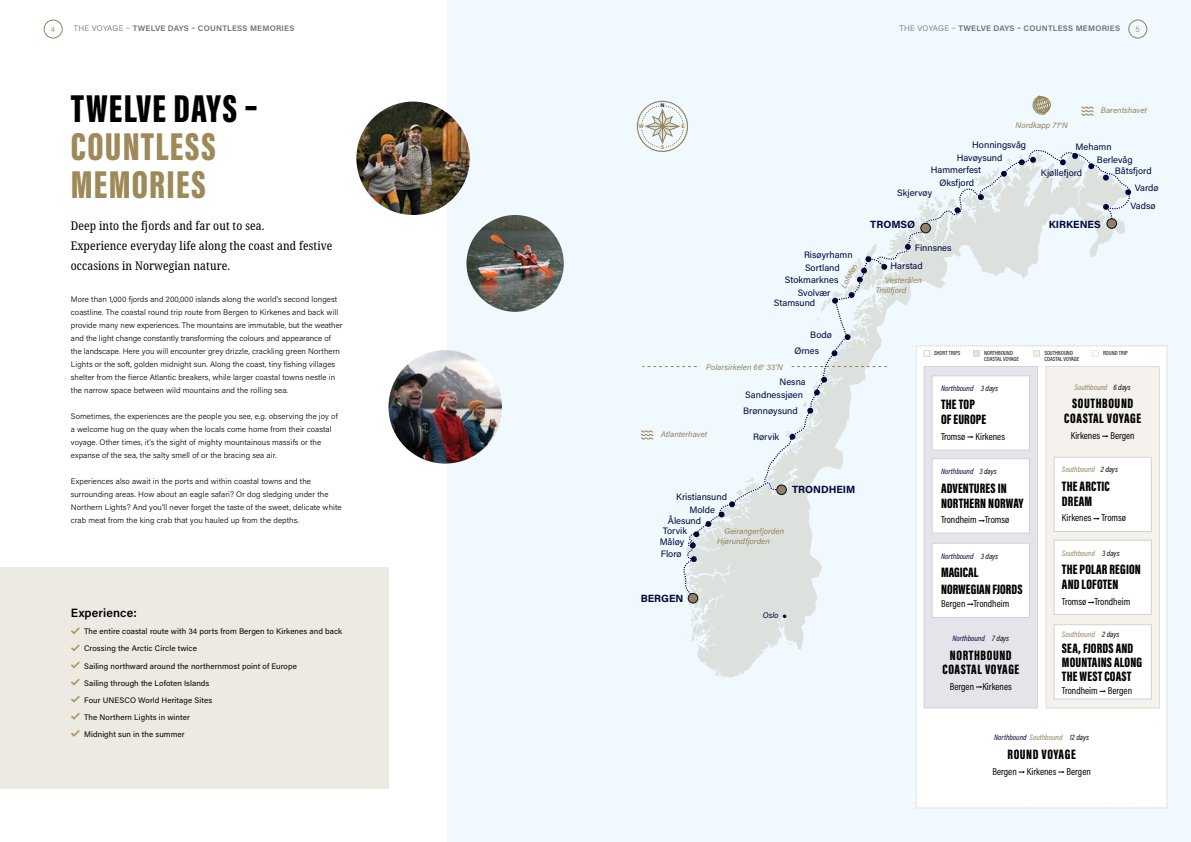
<style>
.page{position:relative;width:1191px;height:842px;background:#fff}
.page>*{position:absolute;margin:0;border:0;box-sizing:border-box;transform-origin:0 0}
.t1{font:900 40px/38px "Acumin Pro Extra Cond";letter-spacing:.03em;color:#9e8959}
.t2{font:900 40px "Acumin Pro Extra Cond";letter-spacing:.03em;color:#000}
.t3{font:900 14px/15px "Acumin Pro Extra Cond";letter-spacing:.01em;color:#000}
.t4{font:900 14px/15px "Acumin Pro Extra Cond";letter-spacing:.04em;color:#000;text-align:center}
.t5{font:condensed 12px/20px "Noto Serif";letter-spacing:.01em;color:#000}
.t6{font:600 12px "Acumin Pro";letter-spacing:.015em;color:#000}
.t7{font:700 10.4px "Acumin Pro";color:#00053e}
.t8{font:10px "Acumin Pro Cond";color:#000}
.t9{font:9.3px/13px "Acumin Pro";color:#00053e}
.t10{font:italic 8.1px/10.2px "Acumin Pro";color:#938259}
.t11{font:italic 8.1px "Acumin Pro";color:#00053e}
.t12{font:300 8px/13px "Acumin Pro";letter-spacing:.01em;color:#000}
.t13{font:8px/17.1px "Acumin Pro";letter-spacing:.01em;color:#000}
.t14{font:italic 8px "Acumin Pro Cond";color:#00053e}
.t15{font:600 8px "Acumin Pro";letter-spacing:.03em;color:#6d6e71}
.t16{font:italic 8px "Acumin Pro Cond";color:#938259}
.t17{font:300 8px "Acumin Pro";color:#938259}
.t18{font:6px/6px "Acumin Pro Cond";color:#000}
.t19{font:700 5.7px "Acumin Pro";color:#938259;scale:.93 1}
.t20{font:700 5.3px "Acumin Pro";color:#938259}
.t21{font:700 5.3px "Acumin Pro";color:#00053e}
.s1{font-weight:300}
.s2{color:#000}
.s3{color:#938259}
</style>
<div class="page">
<div style="left:44px;top:20px;width:18px;height:18px;border:1px solid #938259;border-radius:50%"></div>
<div style="left:447px;top:0;width:744px;height:842px;background:#eff9fe"></div>
<div style="left:0;top:568px;width:388px;height:221px;background:#edeae3"></div>
<img style="left:356px;top:102px;width:114px;height:113px;border-radius:57px">
<img style="left:466px;top:215px;width:98px;height:97px;border-radius:49px">
<img style="left:388px;top:350px;width:114px;height:114px;border-radius:57px">
<svg style="left:71px;top:627px;width:9px;height:7px"></svg>
<svg style="left:71px;top:644px;width:9px;height:7px"></svg>
<svg style="left:71px;top:661px;width:9px;height:7px"></svg>
<svg style="left:71px;top:678px;width:9px;height:8px"></svg>
<svg style="left:71px;top:696px;width:9px;height:7px"></svg>
<svg style="left:71px;top:713px;width:9px;height:7px"></svg>
<svg style="left:71px;top:730px;width:9px;height:7px"></svg>
<svg style="left:641px;top:95px;width:526px;height:714px"></svg>
<div style="left:1128px;top:20px;width:19px;height:18px;border:1px solid #938259;border-radius:50%"></div>
<p class="t17" style="left:51px;top:24px;width:6px">4</p>
<p class="t15" style="left:74px;top:23px;width:222px"><span class="s1">THE VOYAGE –</span> TWELVE DAYS – COUNTLESS MEMORIES</p>
<h1 class="t2" style="left:71px;top:84px;width:188px">TWELVE DAYS –</h1>
<h1 class="t1" style="left:71px;top:128px;width:147px">COUNTLESS<br>MEMORIES</h1>
<h3 class="t5" style="left:71px;top:216px;width:263px">Deep into the fjords and far out to sea.<br>Experience everyday life along the coast and festive occasions in Norwegian nature.</h3>
<p class="t12" style="left:71px;top:293px;width:273px">More than 1,000 fjords and 200,000 islands along the world’s second longest coastline. The coastal round trip route from Bergen to Kirkenes and back will provide many new experiences. The mountains are immutable, but the weather and the light change constantly transforming the colours and appearance of the landscape. Here you will encounter grey drizzle, crackling green Northern Lights or the soft, golden midnight sun. Along the coast, tiny fishing villages shelter from the fierce Atlantic breakers, while larger coastal towns nestle in the narrow space between wild mountains and the rolling sea.</p>
<p class="t12" style="left:71px;top:410px;width:268px">Sometimes, the experiences are the people you see, e.g. observing the joy of a welcome hug on the quay when the locals come home from their coastal voyage. Other times, it’s the sight of mighty mountainous massifs or the expanse of the sea, the salty smell of or the bracing sea air.</p>
<p class="t12" style="left:71px;top:475px;width:272px">Experiences also await in the ports and within coastal towns and the surrounding areas. How about an eagle safari? Or dog sledging under the Northern Lights? And you’ll never forget the taste of the sweet, delicate white crab meat from the king crab that you hauled up from the depths.</p>
<h3 class="t6" style="left:71px;top:605px;width:68px">Experience:</h3>
<p class="t13" style="left:84px;top:623px;width:260px">The entire coastal route with 34 ports from Bergen to Kirkenes and back Crossing the Arctic Circle twice<br>Sailing northward around the northernmost point of Europe<br>Sailing through the Lofoten Islands<br>Four UNESCO World Heritage Sites<br>The Northern Lights in winter<br>Midnight sun in the summer</p>
<p class="t15" style="left:899px;top:23px;width:222px"><span class="s1">THE VOYAGE –</span> TWELVE DAYS – COUNTLESS MEMORIES</p>
<p class="t17" style="left:1135px;top:24px;width:6px">5</p>
<p class="t21" style="left:660px;top:102px;width:6px">N</p>
<p class="t20" style="left:661px;top:144px;width:5px">S</p>
<p class="t19" style="left:639px;top:122px;width:7px">W</p>
<p class="t20" style="left:681px;top:123px;width:5px">E</p>
<p class="t9" style="left:804px;top:248px;width:50px">Risøyrhamn</p>
<p class="t10" style="left:838px;top:285px;width:28px;rotate:-62deg">Lofoten</p>
<p class="t9" style="left:805px;top:261px;width:36px">Sortland</p>
<p class="t9" style="left:785px;top:273px;width:55px">Stokmarknes</p>
<p class="t9" style="left:797px;top:286px;width:34px">Svolvær</p>
<p class="t9" style="left:774px;top:296px;width:43px">Stamsund</p>
<p class="t9" style="left:810px;top:328px;width:23px">Bodø</p>
<p class="t10" style="left:706px;top:361px;width:78px">Polarsirkelen 66<sup>o</sup> 33’N</p>
<p class="t9" style="left:794px;top:344px;width:26px">Ørnes</p>
<p class="t9" style="left:779px;top:375px;width:28px">Nesna</p>
<p class="t9" style="left:745px;top:388px;width:59px">Sandnessjøen</p>
<p class="t9" style="left:743px;top:404px;width:56px">Brønnøysund</p>
<p class="t10" style="left:661px;top:429px;width:48px">Atlanterhavet</p>
<p class="t9" style="left:753px;top:430px;width:28px">Rørvik</p>
<p class="t9" style="left:676px;top:490px;width:52px">Kristiansund</p>
<p class="t9" style="left:689px;top:502px;width:27px">Molde</p>
<p class="t9" style="left:668px;top:513px;width:35px">Ålesund</p>
<p class="t9" style="left:663px;top:524px;width:26px">Torvik</p>
<p class="t9" style="left:659px;top:535px;width:26px">Måløy</p>
<p class="t9" style="left:661px;top:547px;width:22px">Florø</p>
<p class="t10" style="left:717px;top:526px;width:69px;text-indent:8px">Geirangerfjorden<br>Hjørundfjorden</p>
<h3 class="t7" style="left:792px;top:482px;width:65px">TRONDHEIM</h3>
<h3 class="t7" style="left:641px;top:591px;width:44px">BERGEN</h3>
<p class="t11" style="left:762px;top:610px;width:17px">Oslo</p>
<p class="t10" style="left:1015px;top:119px;width:54px">Nordkapp 71<sup>o</sup>N</p>
<p class="t10" style="left:1100px;top:105px;width:48px">Barentshavet</p>
<p class="t9" style="left:972px;top:138px;width:55px">Honningsvåg</p>
<p class="t9" style="left:957px;top:150px;width:47px">Havøysund</p>
<p class="t9" style="left:930px;top:162px;width:52px">Hammerfest</p>
<p class="t9" style="left:939px;top:176px;width:36px">Øksfjord</p>
<p class="t9" style="left:897px;top:186px;width:37px">Skjervøy</p>
<h3 class="t7" style="left:870px;top:217px;width:46px">TROMSØ</h3>
<p class="t9" style="left:914px;top:241px;width:38px">Finnsnes</p>
<p class="t9" style="left:890px;top:259px;width:34px">Harstad</p>
<p class="t10" style="left:885px;top:274px;width:38px">Vesterålen</p>
<p class="t10" style="left:875px;top:285px;width:32px">Trollfjord</p>
<p class="t9" style="left:1097px;top:140px;width:37px;text-indent:-21px">Mehamn<br>Berlevåg</p>
<p class="t9" style="left:1134px;top:161px;width:25px;line-height:17.3px;text-indent:-20px">Båtsfjord<br>Vardø</p>
<p class="t9" style="left:1130px;top:199px;width:27px">Vadsø</p>
<h3 class="t7" style="left:1048px;top:217px;width:53px">KIRKENES</h3>
<p class="t9" style="left:1040px;top:166px;width:43px">Kjøllefjord</p>
<p class="t18" style="left:934px;top:350px;width:28px">SHORT TRIPS</p>
<p class="t18" style="left:984px;top:350px;width:36px">NORTHBOUND<br>COASTAL VOYAGE</p>
<p class="t18" style="left:1044px;top:350px;width:36px">SOUTHBOUND<br>COASTAL VOYAGE</p>
<p class="t18" style="left:1103px;top:350px;width:26px">ROUND TRIP</p>
<p class="t14" style="left:941px;top:383px;width:59px">Northbound <span class="s2">3 days</span></p>
<h2 class="t3" style="left:941px;top:397px;width:47px">THE TOP<br>OF EUROPE</h2>
<p class="t16" style="left:1074px;top:382px;width:58px">Southbound <span class="s2">6 days</span></p>
<h2 class="t4" style="left:1064px;top:396px;width:78px">SOUTHBOUND<br>COASTAL VOYAGE</h2>
<p class="t8" style="left:941px;top:430px;width:65px">Tromsø Kirkenes</p>
<p class="t8" style="left:1070px;top:429px;width:65px">Kirkenes Bergen</p>
<p class="t14" style="left:941px;top:466px;width:57px">Northbound <span class="s2">3 days</span></p>
<h2 class="t3" style="left:941px;top:480px;width:84px">ADVENTURES IN<br>NORTHERN NORWAY</h2>
<p class="t16" style="left:1062px;top:464px;width:57px">Southbound <span class="s2">2 days</span></p>
<h2 class="t3" style="left:1062px;top:478px;width:49px">THE ARCTIC<br>DREAM</h2>
<p class="t8" style="left:941px;top:513px;width:70px">Trondheim Tromsø</p>
<p class="t8" style="left:1062px;top:511px;width:65px">Kirkenes Tromsø</p>
<p class="t14" style="left:941px;top:551px;width:59px">Northbound <span class="s2">3 days</span></p>
<h2 class="t3" style="left:941px;top:564px;width:83px;line-height:16.8px">MAGICAL<br>NORWEGIAN FJORDS</h2>
<p class="t16" style="left:1062px;top:548px;width:59px">Southbound <span class="s2">3 days</span></p>
<h2 class="t3" style="left:1062px;top:562px;width:80px">THE POLAR REGION<br>AND LOFOTEN</h2>
<p class="t8" style="left:941px;top:597px;width:70px">Bergen Trondheim</p>
<p class="t8" style="left:1062px;top:595px;width:70px">Tromsø Trondheim</p>
<p class="t14" style="left:952px;top:633px;width:58px">Northbound <span class="s2">7 days</span></p>
<h2 class="t4" style="left:942px;top:647px;width:78px">NORTHBOUND<br>COASTAL VOYAGE</h2>
<p class="t8" style="left:949px;top:680px;width:64px">Bergen Kirkenes</p>
<p class="t16" style="left:1062px;top:629px;width:59px">Southbound <span class="s2">2 days</span></p>
<h2 class="t3" style="left:1062px;top:641px;width:82px;line-height:14px">SEA, FJORDS AND<br>MOUNTAINS ALONG<br>THE WEST COAST</h2>
<p class="t8" style="left:1062px;top:684px;width:72px">Trondheim Bergen</p>
<p class="t14" style="left:994px;top:732px;width:96px">Northbound <span class="s3">Southbound</span> <span class="s2">12 days</span></p>
<h2 class="t4" style="left:1007px;top:746px;width:70px">ROUND VOYAGE</h2>
<p class="t8" style="left:992px;top:765px;width:100px">Bergen Kirkenes Bergen</p>
</div>
